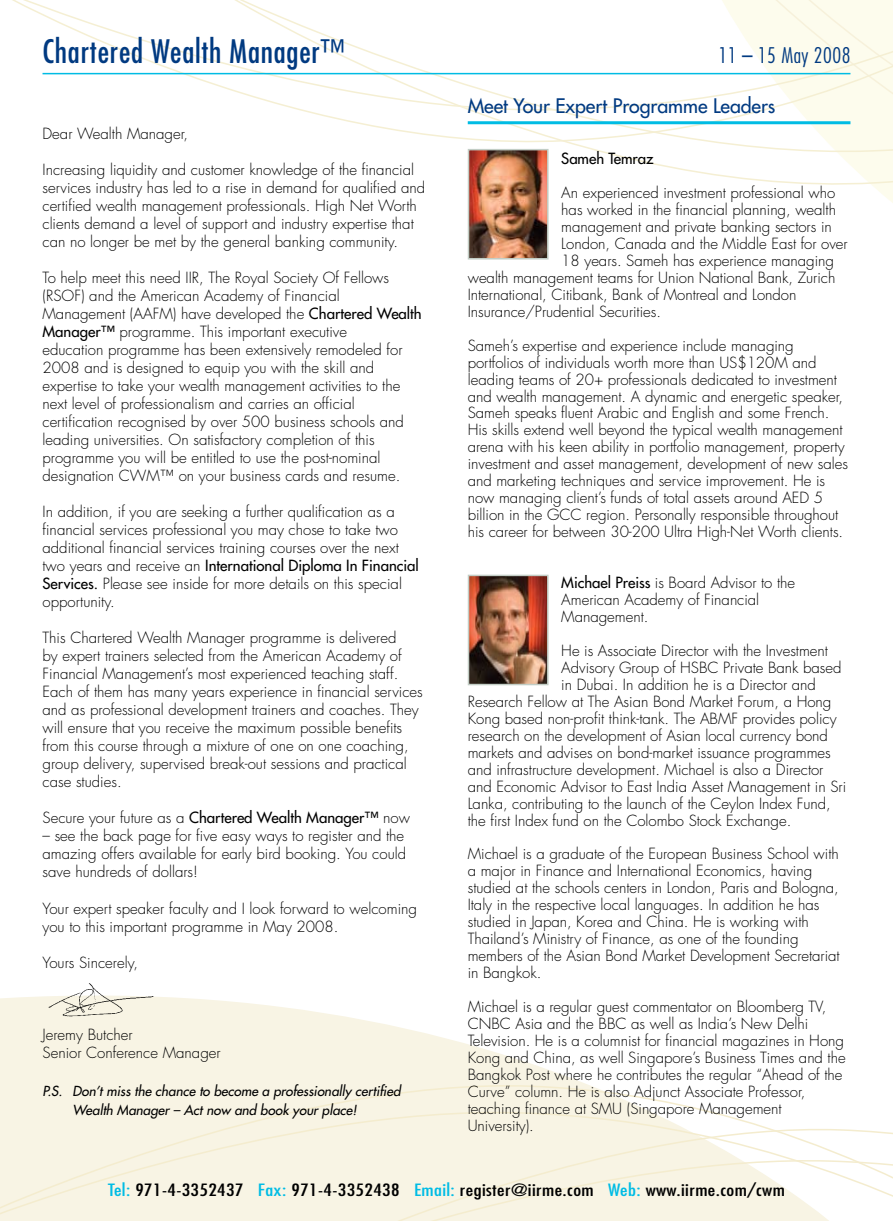
<style>
.page{position:relative;width:893px;height:1221px;background:#fff}
.page>*{position:absolute;margin:0;border:0;box-sizing:border-box;transform-origin:0 0}
.t1{font:condensed 31.5px "Futura";letter-spacing:.025em;color:#013a81}
.t2{font:300 condensed 21px "Futura";letter-spacing:.025em;color:#013a81}
.t3{font:19.5px "Futura";color:#013a81}
.t4{font:condensed 16.5px "Futura";letter-spacing:.02em;color:#000;scale:1.25 1}
.t5{font:300 15px/18px "Futura";color:#000}
.t6{font:15px "Futura";color:#000}
.t7{font:italic 13.5px/19.5px "Futura";color:#000}
.s1{font-weight:400}
.s2{font-weight:300}
.s3{color:#00bce4}
</style>
<div class="page">
<svg style="left:755px;top:155px;width:138px;height:48px"></svg>
<svg style="left:0;top:996px;width:565px;height:80px;fill:#f8f4e4"></svg>
<svg style="left:0;top:1076px;width:678px;height:28px;background:#f8f4e6"></svg>
<div style="left:0;top:1104px;width:746px;height:116px;background:#f8f4e4"></div>
<svg style="left:347px;top:1121px;width:546px;height:33px"></svg>
<svg style="left:347px;top:1154px;width:546px;height:66px"></svg>
<svg style="left:332px;top:118px;width:561px;height:37px"></svg>
<svg style="left:12px;top:0;width:881px;height:118px"></svg>
<img style="left:44px;top:983px;width:110px;height:37px">
<img style="left:471px;top:152px;width:75px;height:104px">
<div style="left:468px;top:149px;width:81px;height:110px;border:2px solid #c2cdc5"></div>
<hr style="left:468px;top:121px;width:382px;height:3px;background:#00bce4">
<img style="left:471px;top:577px;width:75px;height:105px">
<div style="left:468px;top:574px;width:81px;height:111px;border:2px solid #c2cdc5"></div>
<hr style="left:43px;top:73px;width:807px;height:1px;background:#00bce4">
<h1 class="t1" style="left:43px;top:32px;width:303px">Chartered Wealth Manager™</h1>
<h2 class="t2" style="left:719px;top:43px;width:133px">11 – 15 May 2008</h2>
<p class="t5" style="left:43px;top:125px;width:147px">Dear Wealth Manager,</p>
<p class="t5" style="left:43px;top:161px;width:384px">Increasing liquidity and customer knowledge of the financial services industry has led to a rise in demand for qualified and certified wealth management professionals. High Net Worth clients demand a level of support and industry expertise that can no longer be met by the general banking community.</p>
<p class="t5" style="left:43px;top:269px;width:381px">To help meet this need IIR, The Royal Society Of Fellows (RSOF) and the American Academy of Financial Management (AAFM) have developed the <span class="s1">Chartered Wealth Manager™</span> programme. This important executive<br>education programme has been extensively remodeled for 2008 and is designed to equip you with the skill and expertise to take your wealth management activities to the next level of professionalism and carries an official certification recognised by over 500 business schools and leading universities. On satisfactory completion of this programme you will be entitled to use the post-nominal designation CWM™ on your business cards and resume.</p>
<p class="t5" style="left:43px;top:503px;width:378px">In addition, if you are seeking a further qualification as a financial services professional you may chose to take two additional financial services training courses over the next two years and receive an <span class="s1">International Diploma In Financial Services.</span> Please see inside for more details on this special opportunity.</p>
<p class="t5" style="left:43px;top:629px;width:382px">This Chartered Wealth Manager programme is delivered<br>by expert trainers selected from the American Academy of Financial Management’s most experienced teaching staff.<br>Each of them has many years experience in financial services and as professional development trainers and coaches. They will ensure that you receive the maximum possible benefits from this course through a mixture of one on one coaching, group delivery, supervised break-out sessions and practical case studies.</p>
<p class="t6" style="left:43px;top:808px;width:369px"><span class="s2">Secure your future as a</span> Chartered Wealth Manager™ <span class="s2">now</span></p>
<p class="t5" style="left:43px;top:827px;width:365px">– see the back page for five easy ways to register and the amazing offers available for early bird booking. You could save hundreds of dollars!</p>
<p class="t5" style="left:43px;top:899px;width:376px">Your expert speaker faculty and I look forward to welcoming you to this important programme in May 2008.</p>
<p class="t5" style="left:43px;top:953px;width:97px">Yours Sincerely,</p>
<p class="t5" style="left:43px;top:1025px;width:180px">Jeremy Butcher<br>Senior Conference Manager</p>
<p class="t7" style="left:73px;top:1080px;width:329px;text-indent:-30px">P.S. Don’t miss the chance to become a professionally certified<br>Wealth Manager – Act now and book your place!</p>
<h3 class="t3" style="left:468px;top:94px;width:309px">Meet Your Expert Programme Leaders</h3>
<p class="t6" style="left:561px;top:149px;width:94px">Sameh Temraz</p>
<p class="t5" style="left:561px;top:184px;width:275px">An experienced investment professional who</p>
<p class="t5" style="left:561px;top:201px;width:276px">has worked in the financial planning, wealth</p>
<p class="t5" style="left:561px;top:218px;width:272px">management and private banking sectors in</p>
<p class="t5" style="left:561px;top:235px;width:288px">London, Canada and the Middle East for over</p>
<p class="t5" style="left:561px;top:252px;width:274px">18 years. Sameh has experience managing</p>
<p class="t5" style="left:468px;top:269px;width:369px">wealth management teams for Union National Bank, Zurich</p>
<p class="t5" style="left:468px;top:286px;width:330px">International, Citibank, Bank of Montreal and London</p>
<p class="t5" style="left:468px;top:303px;width:195px">Insurance/Prudential Securities.</p>
<p class="t5" style="left:468px;top:337px;width:382px;line-height:17px">Sameh’s expertise and experience include managing portfolios of individuals worth more than US$120M and leading teams of 20+ professionals dedicated to investment and wealth management. A dynamic and energetic speaker, Sameh speaks fluent Arabic and English and some French.<br>His skills extend well beyond the typical wealth management arena with his keen ability in portfolio management, property investment and asset management, development of new sales and marketing techniques and service improvement. He is now managing client’s funds of total assets around AED 5 billion in the GCC region. Personally responsible throughout his career for between 30-200 Ultra High-Net Worth clients.</p>
<p class="t5" style="left:561px;top:574px;width:235px;line-height:17px"><span class="s1">Michael Preiss</span> is Board Advisor to the<br>American Academy of Financial<br>Management.</p>
<p class="t5" style="left:561px;top:642px;width:268px">He is Associate Director with the Investment</p>
<p class="t5" style="left:561px;top:658px;width:282px">Advisory Group of HSBC Private Bank based</p>
<p class="t5" style="left:561px;top:675px;width:256px">in Dubai. In addition he is a Director and</p>
<p class="t5" style="left:468px;top:692px;width:365px">Research Fellow at The Asian Bond Market Forum, a Hong</p>
<p class="t5" style="left:468px;top:709px;width:370px">Kong based non-profit think-tank. The ABMF provides policy</p>
<p class="t5" style="left:468px;top:726px;width:362px">research on the development of Asian local currency bond</p>
<p class="t5" style="left:468px;top:743px;width:365px">markets and advises on bond-market issuance programmes</p>
<p class="t5" style="left:468px;top:760px;width:357px">and infrastructure development. Michael is also a Director</p>
<p class="t5" style="left:468px;top:777px;width:380px">and Economic Advisor to East India Asset Management in Sri</p>
<p class="t5" style="left:468px;top:794px;width:364px">Lanka, contributing to the launch of the Ceylon Index Fund,</p>
<p class="t5" style="left:468px;top:811px;width:325px">the first Index fund on the Colombo Stock Exchange.</p>
<p class="t5" style="left:468px;top:845px;width:373px;line-height:17px">Michael is a graduate of the European Business School with a major in Finance and International Economics, having studied at the schools centers in London, Paris and Bologna, Italy in the respective local languages. In addition he has studied in Japan, Korea and China. He is working with Thailand’s Ministry of Finance, as one of the founding members of the Asian Bond Market Development Secretariat in Bangkok.</p>
<p class="t5" style="left:468px;top:998px;width:379px;line-height:17px">Michael is a regular guest commentator on Bloomberg TV, CNBC Asia and the BBC as well as India’s New Delhi Television. He is a columnist for financial magazines in Hong Kong and China, as well Singapore’s Business Times and the Bangkok Post where he contributes the regular “Ahead of the Curve” column. He is also Adjunct Associate Professor, teaching finance at SMU (Singapore Management University).</p>
<p class="t4" style="left:108px;top:1179px;width:543px"><span class="s3">Tel:</span> 971-4-3352437 <span class="s3">Fax:</span> 971-4-3352438 <span class="s3">Email:</span> register@iirme.com <span class="s3">Web:</span> www.iirme.com/cwm</p>
</div>
